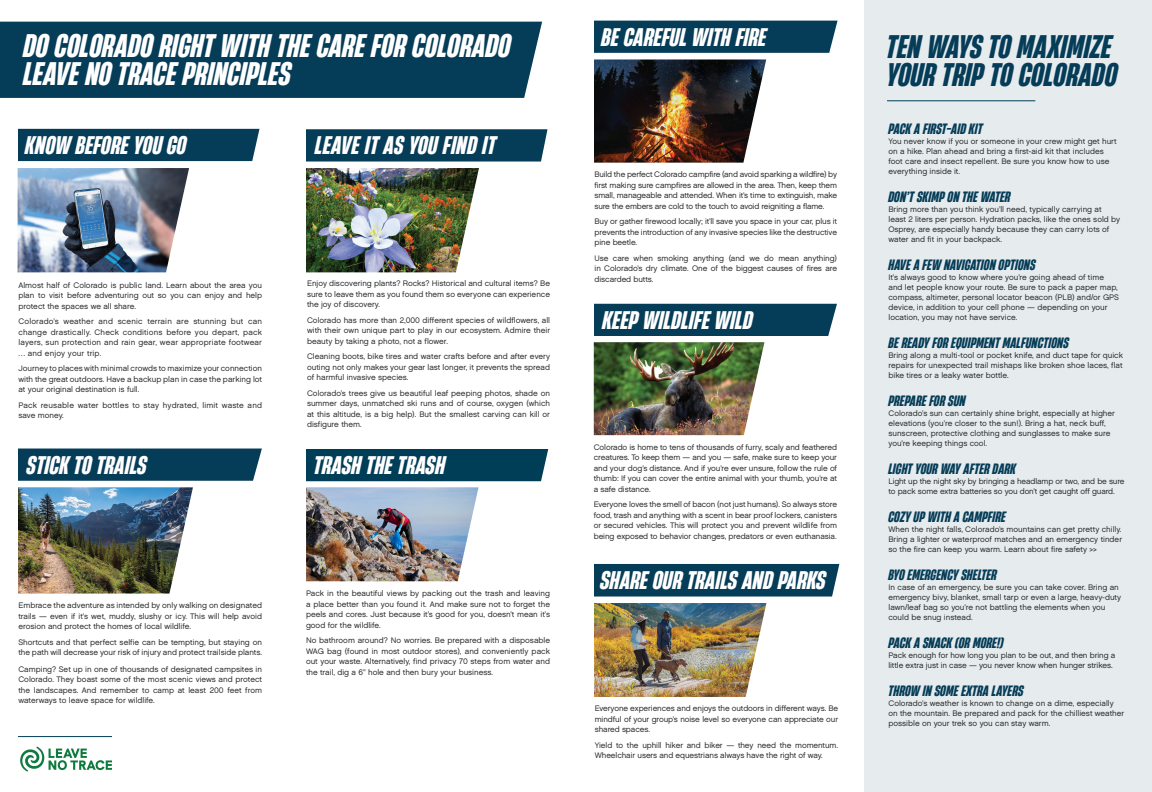
<style>
.page{position:relative;width:1152px;height:792px;background:#fff}
.page>*{position:absolute;margin:0;border:0;box-sizing:border-box;transform-origin:0 0}
.t1{font:italic 800 30.5px/28.4px "Heading Now Trial 47";letter-spacing:.01em;color:#fff}
.t2{font:italic 800 30.5px/28.4px "Heading Now Trial 47";letter-spacing:.01em;color:#053c57}
.t3{font:italic 800 23.8px "Heading Now Trial 47";letter-spacing:.01em;color:#fff}
.t4{font:italic 800 14px "Heading Now Trial 47";letter-spacing:.01em;color:#053c57}
.t5{font:8px/10.5px "Chalet London Nineteen Sixty";color:#2c2e2d;text-align:justify}
.t6{font:8px/10.5px "Chalet London Nineteen Sixty";letter-spacing:.02em;color:#2c2e2d}
</style>
<div class="page">
<div style="left:864px;top:0;width:288px;height:792px;background:#e6ebee"></div>
<div style="left:0;top:22px;width:542px;height:76px;background:#053c57"></div>
<div style="left:594px;top:564px;width:245px;height:33px;background:#053c57"></div>
<div style="left:306px;top:449px;width:242px;height:32px;background:#003d57"></div>
<hr style="left:887px;top:100px;width:148px;height:1px;background:#003d57">
<hr style="left:18px;top:736px;width:94px;height:1px;background:#003d57">
<div style="left:594px;top:304px;width:243px;height:32px;background:#053c57"></div>
<div style="left:18px;top:129px;width:242px;height:32px;background:#053c57"></div>
<svg style="left:306px;top:129px;width:242px;height:33px;background:#0e435d"></svg>
<div style="left:594px;top:21px;width:244px;height:32px;background:#053c57"></div>
<div style="left:18px;top:449px;width:244px;height:32px;background:#053c57"></div>
<img style="left:18px;top:168px;width:171px;height:104px">
<img style="left:306px;top:168px;width:173px;height:104px">
<img style="left:18px;top:487px;width:175px;height:107px">
<img style="left:594px;top:59px;width:172px;height:104px">
<img style="left:594px;top:342px;width:170px;height:93px">
<img style="left:594px;top:603px;width:172px;height:94px">
<img style="left:306px;top:487px;width:173px;height:94px">
<svg style="left:20px;top:747px;width:92px;height:25px"></svg>
<p class="t1" style="left:24px;top:30px;width:489px">DO COLORADO RIGHT WITH THE CARE FOR COLORADO<br>LEAVE NO TRACE PRINCIPLES</p>
<p class="t3" style="left:25px;top:128px;width:163px">KNOW BEFORE YOU GO</p>
<p class="t3" style="left:315px;top:128px;width:182px">LEAVE IT AS YOU FIND IT</p>
<p class="t5" style="left:18px;top:280px;width:245px">Almost half of Colorado is public land. Learn about the area you plan to visit before adventuring out so you can enjoy and help protect the spaces we all share.</p>
<p class="t5" style="left:18px;top:316px;width:245px">Colorado’s weather and scenic terrain are stunning but can change drastically. Check conditions before you depart, pack layers, sun protection and rain gear, wear appropriate footwear … and enjoy your trip.</p>
<p class="t5" style="left:18px;top:363px;width:245px">Journey to places with minimal crowds to maximize your connection with the great outdoors. Have a backup plan in case the parking lot at your original destination is full.</p>
<p class="t6" style="left:18px;top:400px;width:245px">Pack reusable water bottles to stay hydrated, limit waste and save money.</p>
<p class="t3" style="left:27px;top:448px;width:121px">STICK TO TRAILS</p>
<p class="t5" style="left:307px;top:278px;width:245px">Enjoy discovering plants? Rocks? Historical and cultural items? Be sure to leave them as you found them so everyone can experience the joy of discovery.</p>
<p class="t5" style="left:307px;top:315px;width:245px">Colorado has more than 2,000 different species of wildflowers, all with their own unique part to play in our ecosystem. Admire their beauty by taking a photo, not a flower.</p>
<p class="t5" style="left:307px;top:351px;width:245px">Cleaning boots, bike tires and water crafts before and after every outing not only makes your gear last longer, it prevents the spread of harmful invasive species.</p>
<p class="t5" style="left:307px;top:388px;width:245px">Colorado’s trees give us beautiful leaf peeping photos, shade on summer days, unmatched ski runs and of course, oxygen (which at this altitude, is a big help). But the smallest carving can kill or disfigure them.</p>
<p class="t3" style="left:314px;top:448px;width:133px">TRASH THE TRASH</p>
<p class="t5" style="left:18px;top:600px;width:245px">Embrace the adventure as intended by only walking on designated trails — even if it’s wet, muddy, slushy or icy. This will help avoid erosion and protect the homes of local wildlife.</p>
<p class="t5" style="left:18px;top:637px;width:245px">Shortcuts and that perfect selfie can be tempting, but staying on the path will decrease your risk of injury and protect trailside plants.</p>
<p class="t5" style="left:18px;top:664px;width:245px">Camping? Set up in one of thousands of designated campsites in Colorado. They boast some of the most scenic views and protect the landscapes. And remember to camp at least 200 feet from waterways to leave space for wildlife.</p>
<p class="t5" style="left:306px;top:588px;width:246px">Pack in the beautiful views by packing out the trash and leaving a place better than you found it. And make sure not to forget the peels and cores. Just because it’s good for you, doesn’t mean it’s good for the wildlife.</p>
<p class="t5" style="left:306px;top:635px;width:246px">No bathroom around? No worries. Be prepared with a disposable WAG bag (found in most outdoor stores), and conveniently pack out your waste. Alternatively, find privacy 70 steps from water and the trail, dig a 6” hole and then bury your business.</p>
<p class="t3" style="left:602px;top:20px;width:166px">BE CAREFUL WITH FIRE</p>
<p class="t5" style="left:595px;top:169px;width:244px">Build the perfect Colorado campfire (and avoid sparking a wildfire) by first making sure campfires are allowed in the area. Then, keep them small, manageable and attended. When it’s time to extinguish, make sure the embers are cold to the touch to avoid reigniting a flame.</p>
<p class="t5" style="left:595px;top:216px;width:244px">Buy or gather firewood locally; it’ll save you space in your car, plus it prevents the introduction of any invasive species like the destructive pine beetle.</p>
<p class="t5" style="left:595px;top:253px;width:244px">Use care when smoking anything (and we do mean anything) in Colorado’s dry climate. One of the biggest causes of fires are discarded butts.</p>
<p class="t3" style="left:602px;top:303px;width:152px">KEEP WILDLIFE WILD</p>
<p class="t5" style="left:594px;top:441px;width:245px">Colorado is home to tens of thousands of furry, scaly and feathered creatures. To keep them — and you — safe, make sure to keep your and your dog’s distance. And if you’re ever unsure, follow the rule of thumb: If you can cover the entire animal with your thumb, you’re at a safe distance.</p>
<p class="t5" style="left:594px;top:499px;width:245px">Everyone loves the smell of bacon (not just humans). So always store food, trash and anything with a scent in bear proof lockers, canisters or secured vehicles. This will protect you and prevent wildlife from being exposed to behavior changes, predators or even euthanasia.</p>
<p class="t3" style="left:600px;top:564px;width:227px">SHARE OUR TRAILS AND PARKS</p>
<p class="t5" style="left:595px;top:703px;width:245px">Everyone experiences and enjoys the outdoors in different ways. Be mindful of your group’s noise level so everyone can appreciate our shared spaces.</p>
<p class="t5" style="left:595px;top:740px;width:245px">Yield to the uphill hiker and biker — they need the momentum.<br>Wheelchair users and equestrians always have the right of way.</p>
<p class="t2" style="left:887px;top:31px;width:232px">TEN WAYS TO MAXIMIZE<br>YOUR TRIP TO COLORADO</p>
<p class="t4" style="left:888px;top:119px;width:96px">PACK A FIRST-AID KIT</p>
<p class="t5" style="left:888px;top:136px;width:230px;line-height:10px;text-align:left">You never know if you or someone in your crew might get hurt on a hike. Plan ahead and bring a first-aid kit that includes foot care and insect repellent. Be sure you know how to use everything inside it.</p>
<p class="t4" style="left:888px;top:187px;width:124px">DON’T SKIMP ON THE WATER</p>
<p class="t5" style="left:888px;top:204px;width:233px;line-height:10px;text-align:left">Bring more than you think you’ll need, typically carrying at least 2 liters per person. Hydration packs, like the ones sold by Osprey, are especially handy because they can carry lots of water and fit in your backpack.</p>
<p class="t4" style="left:888px;top:255px;width:148px">HAVE A FEW NAVIGATION OPTIONS</p>
<p class="t5" style="left:888px;top:272px;width:232px;line-height:10px;text-align:left">It’s always good to know where you’re going ahead of time and let people know your route. Be sure to pack a paper map, compass, altimeter, personal locator beacon (PLB) and/or GPS device, in addition to your cell phone — depending on your location, you may not have service.</p>
<p class="t4" style="left:888px;top:333px;width:182px">BE READY FOR EQUIPMENT MALFUNCTIONS</p>
<p class="t5" style="left:888px;top:350px;width:236px;line-height:10px">Bring along a multi-tool or pocket knife, and duct tape for quick repairs for unexpected trail mishaps like broken shoe laces, flat bike tires or a leaky water bottle.</p>
<p class="t4" style="left:888px;top:391px;width:79px">PREPARE FOR SUN</p>
<p class="t5" style="left:888px;top:408px;width:228px;line-height:10px;text-align:left">Colorado’s sun can certainly shine bright, especially at higher elevations (you’re closer to the sun!). Bring a hat, neck buff, sunscreen, protective clothing and sunglasses to make sure you’re keeping things cool.</p>
<p class="t4" style="left:888px;top:459px;width:129px">LIGHT YOUR WAY AFTER DARK</p>
<p class="t5" style="left:888px;top:476px;width:238px;line-height:10px">Light up the night sky by bringing a headlamp or two, and be sure to pack some extra batteries so you don’t get caught off guard.</p>
<p class="t4" style="left:888px;top:507px;width:119px">COZY UP WITH A CAMPFIRE</p>
<p class="t5" style="left:888px;top:524px;width:235px;line-height:10px">When the night falls, Colorado’s mountains can get pretty chilly.<br>Bring a lighter or waterproof matches and an emergency tinder so the fire can keep you warm. Learn about fire safety &gt;&gt;</p>
<p class="t4" style="left:888px;top:565px;width:110px">BYO EMERGENCY SHELTER</p>
<p class="t5" style="left:888px;top:582px;width:234px;line-height:10px;text-align:left">In case of an emergency, be sure you can take cover. Bring an emergency bivy, blanket, small tarp or even a large, heavy-duty lawn/leaf bag so you’re not battling the elements when you could be snug instead.</p>
<p class="t4" style="left:888px;top:633px;width:117px">PACK A SNACK (OR MORE!)</p>
<p class="t5" style="left:888px;top:650px;width:228px;line-height:10px">Pack enough for how long you plan to be out, and then bring a little extra just in case — you never know when hunger strikes.</p>
<p class="t4" style="left:888px;top:681px;width:137px">THROW IN SOME EXTRA LAYERS</p>
<p class="t5" style="left:888px;top:698px;width:237px;line-height:10px;text-align:left">Colorado’s weather is known to change on a dime, especially on the mountain. Be prepared and pack for the chilliest weather possible on your trek so you can stay warm.</p>
</div>
